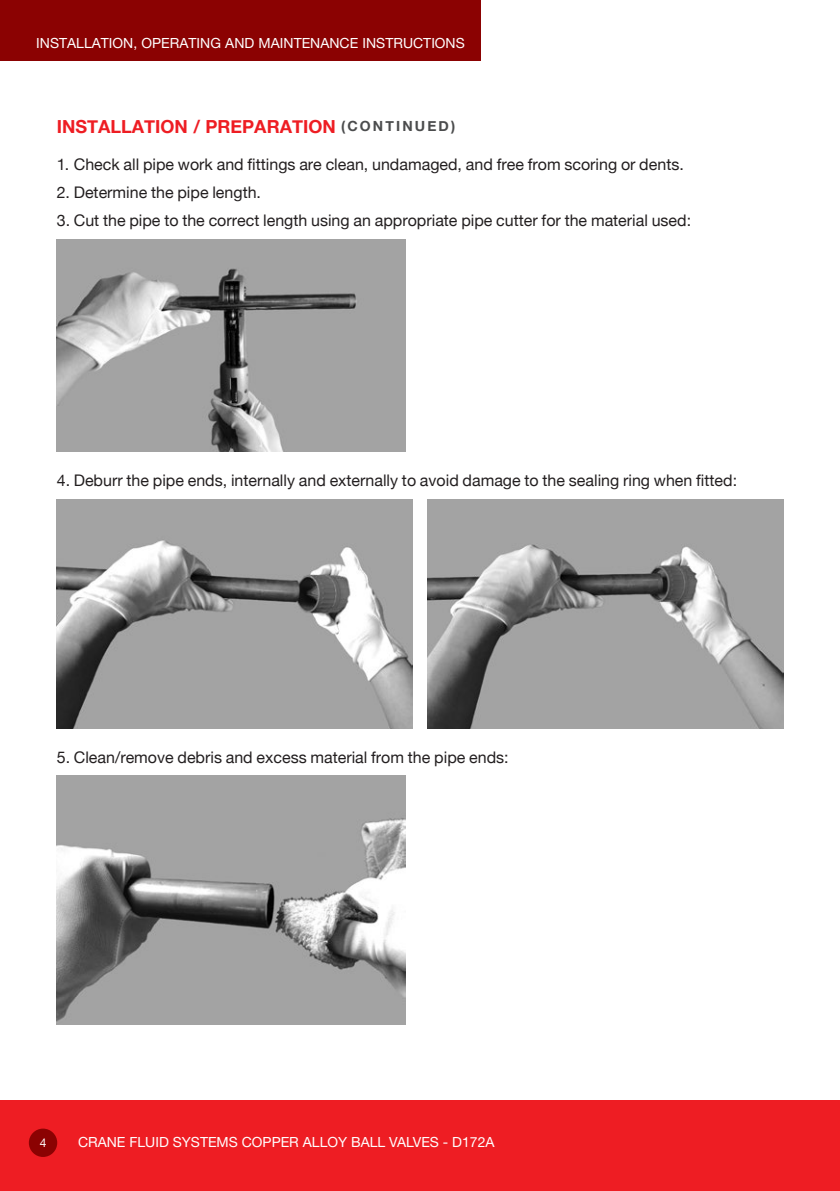
<style>
.page{position:relative;width:840px;height:1191px;background:#fff}
.page>*{position:absolute;margin:0;border:0;box-sizing:border-box;transform-origin:0 0}
.t1{font:700 18px "Helvetica Neue";color:#ee1d23}
.t2{font:16px "Helvetica Neue";color:#231f20}
.t3{font:14px "Helvetica Neue";color:#fff}
.t4{font:12px "Helvetica Neue";color:#fff}
.s1{font-size:14px;color:#4b4c4d}
</style>
<div class="page">
<div style="left:0;top:0;width:480px;height:61px;background:#8b0202"></div>
<div style="left:0;top:1100px;width:839px;height:91px;background:#ee1d23"></div>
<div style="left:30px;top:1129px;width:26px;height:27px;background:#8b0202;border-radius:50%"></div>
<div style="left:29px;top:1128px;width:28px;height:29px;border:2px solid #8b0202;border-radius:50%"></div>
<img style="left:57px;top:239px;width:348px;height:213px">
<img style="left:57px;top:776px;width:348px;height:248px">
<img style="left:57px;top:499px;width:355px;height:229px">
<img style="left:427px;top:499px;width:355px;height:229px">
<p class="t3" style="left:36px;top:35px;width:430px">INSTALLATION, OPERATING AND MAINTENANCE INSTRUCTIONS</p>
<p class="t1" style="left:57px;top:112px;width:399px">INSTALLATION / PREPARATION <span class="s1">(CONTINUED)</span></p>
<p class="t2" style="left:57px;top:153px;width:628px">1. Check all pipe work and fittings are clean, undamaged, and free from scoring or dents.</p>
<p class="t2" style="left:57px;top:181px;width:206px">2. Determine the pipe length.</p>
<p class="t2" style="left:57px;top:209px;width:635px">3. Cut the pipe to the correct length using an appropriate pipe cutter for the material used:</p>
<p class="t2" style="left:57px;top:469px;width:681px">4. Deburr the pipe ends, internally and externally to avoid damage to the sealing ring when fitted:</p>
<p class="t2" style="left:57px;top:745px;width:453px">5. Clean/remove debris and excess material from the pipe ends:</p>
<p class="t4" style="left:35px;top:1132px;width:8px">4</p>
<p class="t3" style="left:74px;top:1131px;width:319px">THERMOSTATIC MIXING VALVES: D1088 &amp; D1089</p>
<p class="t4" style="left:40px;top:1135px;width:8px">4</p>
<p class="t3" style="left:78px;top:1134px;width:418px">CRANE FLUID SYSTEMS COPPER ALLOY BALL VALVES - D172A</p>
</div>
